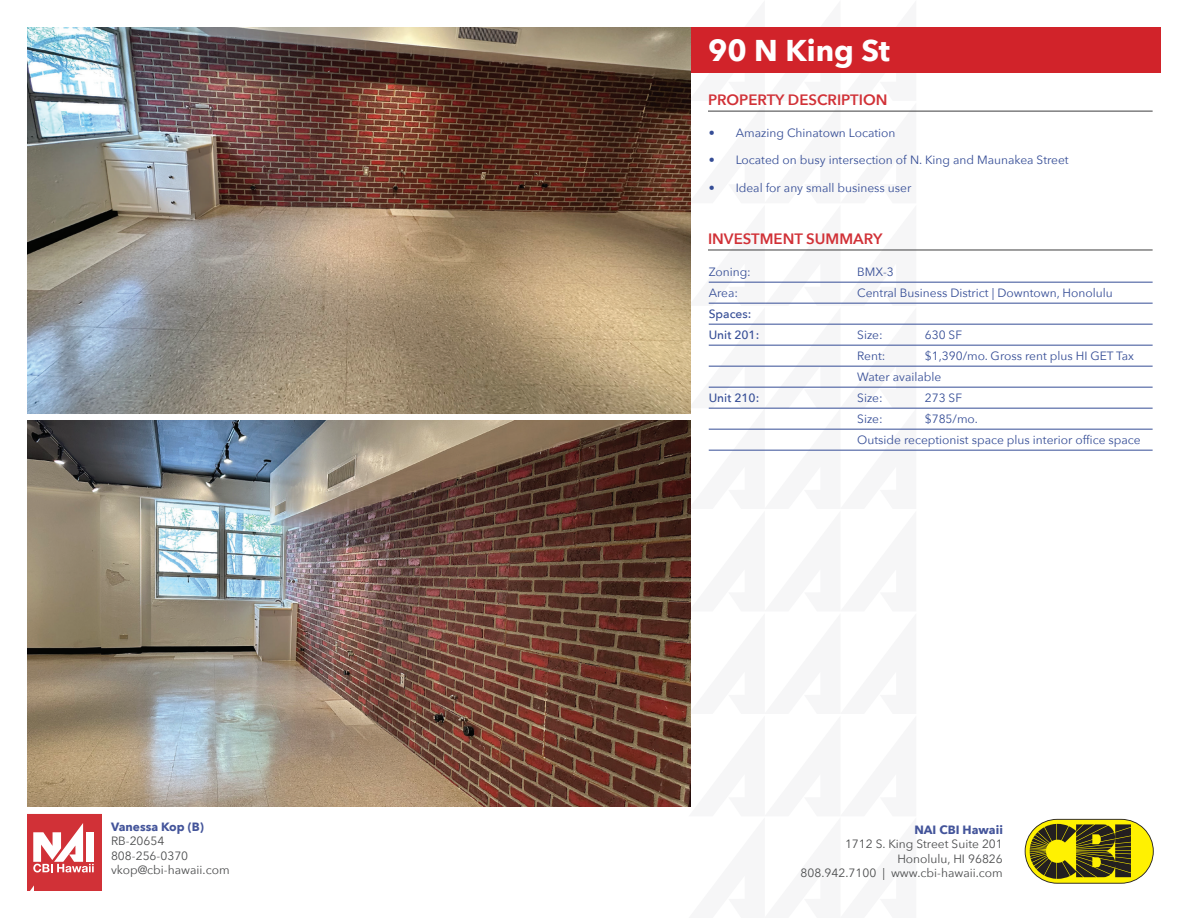
<style>
.page{position:relative;width:1188px;height:918px;background:#fff}
.page>*{position:absolute;margin:0;border:0;box-sizing:border-box;transform-origin:0 0}
.t1{font:700 30px "Avenir Next";color:#fff}
.t2{font:600 15px "Avenir Next";color:#d13137}
.t3{font:12px/21px "Avenir Next";color:#354d96}
.t4{font:12px/14.4px "Avenir Next";color:#4b4c4d;text-align:right}
.t5{font:700 12px "Avenir Next";color:#43549a}
.t6{font:500 12px/21px "Avenir Next";color:#354d96}
</style>
<div class="page">
<svg style="left:688px;top:72px;width:228px;height:735px"></svg>
<svg style="left:1025px;top:819px;width:129px;height:65px;background:#9a922b"></svg>
<svg style="left:27px;top:814px;width:75px;height:77px"></svg>
<div style="left:658px;top:27px;width:503px;height:45px;background:#d1232a"></div>
<img style="left:27px;top:27px;width:663px;height:386px">
<img style="left:27px;top:421px;width:663px;height:386px">
<hr style="left:708px;top:250px;width:445px;height:1px;background:#3e3e3f">
<hr style="left:709px;top:282px;width:444px;height:1px;background:#354d96">
<hr style="left:709px;top:303px;width:444px;height:1px;background:#354d96">
<hr style="left:709px;top:324px;width:444px;height:1px;background:#354d96">
<hr style="left:709px;top:345px;width:444px;height:1px;background:#354d96">
<hr style="left:709px;top:366px;width:444px;height:1px;background:#354d96">
<hr style="left:709px;top:387px;width:444px;height:1px;background:#354d96">
<hr style="left:709px;top:408px;width:444px;height:1px;background:#354d96">
<hr style="left:709px;top:429px;width:444px;height:1px;background:#354d96">
<hr style="left:709px;top:450px;width:444px;height:1px;background:#354d96">
<hr style="left:708px;top:111px;width:445px;height:1px;background:#3e3e3f">
<p class="t5" style="left:111px;top:816px;width:94px">Vanessa Kop (B)</p>
<p class="t4" style="left:111px;top:833px;width:120px;text-align:left">RB-20654<br>808-256-0370 vkop@cbi-hawaii.com</p>
<h1 class="t1" style="left:708px;top:25px;width:184px">90 N King St</h1>
<p class="t2" style="left:708px;top:87px;width:181px">PROPERTY DESCRIPTION</p>
<p class="t3" style="left:709px;top:121px;width:188px">• Amazing Chinatown Location</p>
<p class="t3" style="left:709px;top:149px;width:362px">• Located on busy intersection of N. King and Maunakea Street</p>
<p class="t3" style="left:709px;top:177px;width:204px">• Ideal for any small business user</p>
<p class="t2" style="left:708px;top:226px;width:176px">INVESTMENT SUMMARY</p>
<p class="t3" style="left:709px;top:260px;width:44px">Zoning:</p>
<p class="t3" style="left:857px;top:260px;width:38px">BMX-3</p>
<p class="t3" style="left:709px;top:281px;width:31px">Area:</p>
<p class="t3" style="left:857px;top:281px;width:257px">Central Business District | Downtown, Honolulu</p>
<p class="t6" style="left:709px;top:302px;width:52px">Spaces:<br>Unit 201:</p>
<p class="t3" style="left:857px;top:323px;width:27px">Size:</p>
<p class="t3" style="left:925px;top:323px;width:39px">630 SF</p>
<p class="t3" style="left:857px;top:344px;width:30px">Rent:</p>
<p class="t3" style="left:857px;top:344px;width:278px;text-indent:68px">$1,390/mo. Gross rent plus HI GET Tax<br>Water available</p>
<p class="t6" style="left:709px;top:386px;width:52px">Unit 210:</p>
<p class="t3" style="left:857px;top:386px;width:27px">Size:</p>
<p class="t3" style="left:925px;top:386px;width:39px">273 SF</p>
<p class="t3" style="left:857px;top:407px;width:27px">Size:</p>
<p class="t3" style="left:857px;top:407px;width:285px;text-indent:68px">$785/mo.<br>Outside receptionist space plus interior office space</p>
<p class="t5" style="left:914px;top:819px;width:90px">NAI CBI Hawaii</p>
<p class="t4" style="left:801px;top:836px;width:204px">1712 S. King Street Suite 201<br>Honolulu, HI 96826<br>808.942.7100 | www.cbi-hawaii.com</p>
</div>
